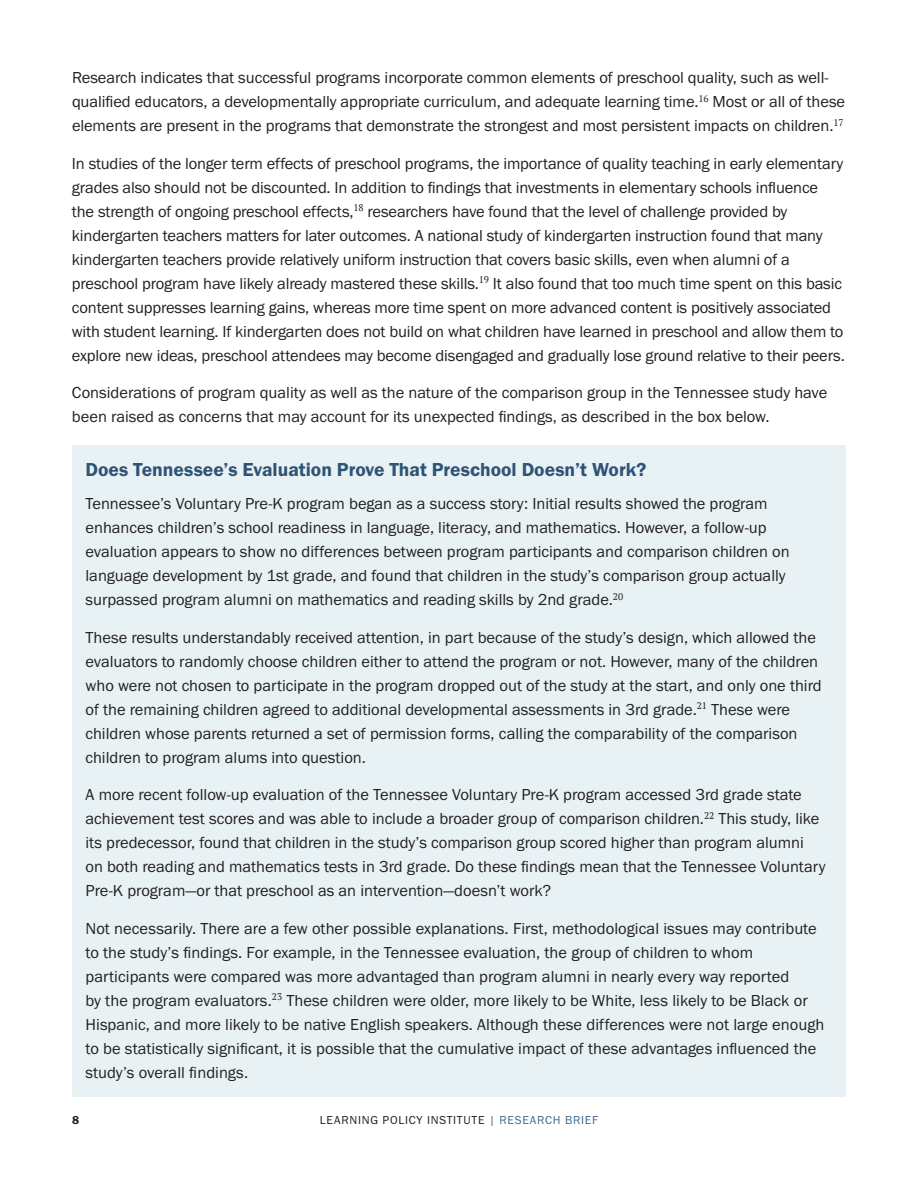
<style>
.page{position:relative;width:918px;height:1188px;background:#fff}
.page>*{position:absolute;margin:0;border:0;box-sizing:border-box;transform-origin:0 0}
.t1{font:19.5px "Franklin Gothic URW Dem";color:#2f5375}
.t2{font:16.5px/24px "Franklin Gothic URW Boo";letter-spacing:-.005em;color:#231f20}
.t3{font:12px "Franklin Gothic URW Boo";letter-spacing:.06em;color:#231f20}
.t4{font:12px "Franklin Gothic URW Dem";color:#231f20}
.s1{color:#3e6a91}
</style>
<div class="page">
<div style="left:72px;top:445px;width:774px;height:55px;background:#e8f2f5"></div>
<div style="left:72px;top:484px;width:774px;height:140px;background:#e8f2f5"></div>
<div style="left:72px;top:618px;width:774px;height:164px;background:#e8f2f5"></div>
<div style="left:72px;top:776px;width:774px;height:139px;background:#e8f2f5"></div>
<div style="left:72px;top:909px;width:774px;height:187px;background:#e8f2f5"></div>
<p class="t2" style="left:72px;top:65px;width:775px">Research indicates that successful programs incorporate common elements of preschool quality, such as well&shy;qualified educators, a developmentally appropriate curriculum, and adequate learning time.<sup>16</sup> Most or all of these elements are present in the programs that demonstrate the strongest and most persistent impacts on children.<sup>17</sup></p>
<p class="t2" style="left:72px;top:151px;width:774px">In studies of the longer term effects of preschool programs, the importance of quality teaching in early elementary grades also should not be discounted. In addition to findings that investments in elementary schools influence<br>the strength of ongoing preschool effects,<sup>18</sup> researchers have found that the level of challenge provided by kindergarten teachers matters for later outcomes. A national study of kindergarten instruction found that many kindergarten teachers provide relatively uniform instruction that covers basic skills, even when alumni of a preschool program have likely already mastered these skills.<sup>19</sup> It also found that too much time spent on this basic content suppresses learning gains, whereas more time spent on more advanced content is positively associated with student learning. If kindergarten does not build on what children have learned in preschool and allow them to explore new ideas, preschool attendees may become disengaged and gradually lose ground relative to their peers.</p>
<p class="t2" style="left:72px;top:380px;width:757px">Considerations of program quality as well as the nature of the comparison group in the Tennessee study have been raised as concerns that may account for its unexpected findings, as described in the box below.</p>
<p class="t1" style="left:86px;top:457px;width:563px">Does Tennessee’s Evaluation Prove That Preschool Doesn’t Work?</p>
<p class="t2" style="left:86px;top:491px;width:706px">Tennessee’s Voluntary Pre-K program began as a success story: Initial results showed the program enhances children’s school readiness in language, literacy, and mathematics. However, a follow-up evaluation appears to show no differences between program participants and comparison children on language development by 1st grade, and found that children in the study’s comparison group actually surpassed program alumni on mathematics and reading skills by 2nd grade.<sup>20</sup></p>
<p class="t2" style="left:85px;top:625px;width:738px">These results understandably received attention, in part because of the study’s design, which allowed the evaluators to randomly choose children either to attend the program or not. However, many of the children who were not chosen to participate in the program dropped out of the study at the start, and only one third of the remaining children agreed to additional developmental assessments in 3rd grade.<sup>21</sup> These were children whose parents returned a set of permission forms, calling the comparability of the comparison children to program alums into question.</p>
<p class="t2" style="left:85px;top:782px;width:742px">A more recent follow-up evaluation of the Tennessee Voluntary Pre-K program accessed 3rd grade state achievement test scores and was able to include a broader group of comparison children.<sup>22</sup> This study, like its predecessor, found that children in the study’s comparison group scored higher than program alumni on both reading and mathematics tests in 3rd grade. Do these findings mean that the Tennessee Voluntary Pre-K program—or that preschool as an intervention—doesn’t work?</p>
<p class="t2" style="left:85px;top:916px;width:741px">Not necessarily. There are a few other possible explanations. First, methodological issues may contribute to the study’s findings. For example, in the Tennessee evaluation, the group of children to whom participants were compared was more advantaged than program alumni in nearly every way reported<br>by the program evaluators.<sup>23</sup> These children were older, more likely to be White, less likely to be Black or Hispanic, and more likely to be native English speakers. Although these differences were not large enough to be statistically significant, it is possible that the cumulative impact of these advantages influenced the study’s overall findings.</p>
<p class="t4" style="left:72px;top:1113px;width:9px">8</p>
<p class="t3" style="left:320px;top:1113px;width:280px">LEARNING POLICY INSTITUTE <span class="s1">| RESEARCH BRIEF</span></p>
</div>
